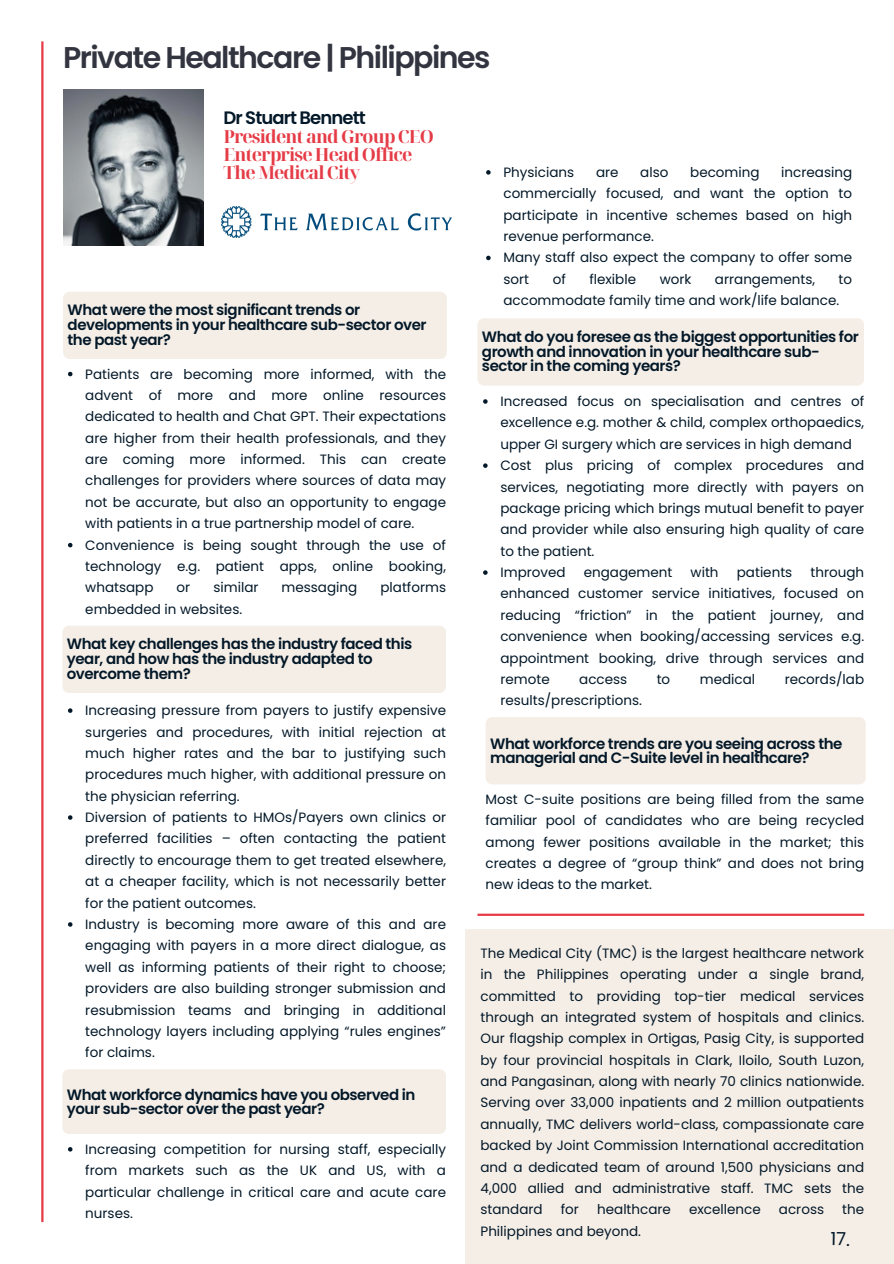
<style>
.page{position:relative;width:894px;height:1264px;background:#fff}
.page>*{position:absolute;margin:0;border:0;box-sizing:border-box;transform-origin:0 0}
.t1{font:600 30px "Poppins";letter-spacing:-.05em;color:#323440}
.t2{font:700 18px/18.3px "Noto Serif Display";letter-spacing:-.05em;color:#e53b46}
.t3{font:600 15px/14.7px "Poppins";letter-spacing:-.03em;color:#031828}
.t4{font:13.5px/21.3px "Poppins";color:#031828;text-align:justify}
.s1{font-family:"Poppins";font-weight:600;color:#031828}
</style>
<div class="page">
<hr style="left:41px;top:41px;width:2px;height:1180px;background:#e53b46">
<img style="left:63px;top:89px;width:141px;height:157px">
<div style="left:63px;top:292px;width:383px;height:67px;background:#f5eee7"></div>
<div style="left:62px;top:626px;width:384px;height:67px;background:#f5eee7"></div>
<div style="left:62px;top:1069px;width:384px;height:64px;background:#f5eee7"></div>
<div style="left:477px;top:318px;width:387px;height:67px;background:#f5eee7"></div>
<hr style="left:477px;top:913px;width:387px;height:2px;background:#e53b46">
<div style="left:465px;top:929px;width:428px;height:334px;background:#f5eee7"></div>
<svg style="left:68px;top:372px;width:4px;height:4px"></svg>
<svg style="left:68px;top:543px;width:4px;height:4px"></svg>
<svg style="left:68px;top:708px;width:4px;height:5px"></svg>
<svg style="left:68px;top:815px;width:4px;height:4px"></svg>
<svg style="left:68px;top:922px;width:4px;height:4px"></svg>
<svg style="left:483px;top:399px;width:4px;height:5px"></svg>
<svg style="left:483px;top:463px;width:4px;height:5px"></svg>
<svg style="left:483px;top:570px;width:4px;height:5px"></svg>
<svg style="left:68px;top:1147px;width:4px;height:4px"></svg>
<svg style="left:486px;top:170px;width:4px;height:5px"></svg>
<svg style="left:486px;top:256px;width:4px;height:4px"></svg>
<div style="left:486px;top:717px;width:379px;height:67px;background:#f5eee7"></div>
<img style="left:221px;top:207px;width:230px;height:30px">
<p class="t1" style="left:63px;top:37px;width:429px">Private Healthcare | Philippines</p>
<p class="t2" style="left:223px;top:107px;width:212px"><span class="s1">Dr Stuart Bennett<br></span>President and Group CEO<br>Enterprise Head Office<br>The Medical City</p>
<p class="t3" style="left:68px;top:303px;width:360px">What were the most significant trends or developments in your healthcare sub-sector over the past year?</p>
<h4 class="t4" style="left:85px;top:363px;width:362px">Patients are becoming more informed, with the advent of more and more online resources dedicated to health and Chat GPT. Their expectations are higher from their health professionals, and they are coming more informed. This can create challenges for providers where sources of data may not be accurate, but also an opportunity to engage with patients in a true partnership model of care.</h4>
<p class="t4" style="left:85px;top:534px;width:362px">Convenience is being sought through the use of technology e.g. patient apps, online booking, whatsapp</p>
<p class="t4" style="left:176px;top:577px;width:15px">or</p>
<p class="t4" style="left:213px;top:577px;width:47px">similar</p>
<p class="t4" style="left:281px;top:577px;width:77px">messaging</p>
<p class="t4" style="left:380px;top:577px;width:67px">platforms</p>
<p class="t4" style="left:85px;top:598px;width:158px">embedded in websites.</p>
<h1 class="t3" style="left:67px;top:636px;width:347px">What key challenges has the industry faced this year, and how has the industry adapted to overcome them?</h1>
<p class="t4" style="left:85px;top:699px;width:362px">Increasing pressure from payers to justify expensive surgeries and procedures, with initial rejection at much higher rates and the bar to justifying such procedures much higher, with additional pressure on the physician referring.</p>
<h4 class="t4" style="left:85px;top:806px;width:362px">Diversion of patients to HMOs/Payers own clinics or preferred facilities – often contacting the patient directly to encourage them to get treated elsewhere, at a cheaper facility, which is not necessarily better for the patient outcomes.</h4>
<p class="t4" style="left:85px;top:913px;width:362px">Industry is becoming more aware of this and are engaging with payers in a more direct dialogue, as well as informing patients of their right to choose; providers are also building stronger submission and resubmission teams and bringing in additional technology layers including applying “rules engines” for claims.</p>
<p class="t3" style="left:67px;top:1086px;width:350px">What workforce dynamics have you observed in your sub-sector over the past year?</p>
<p class="t4" style="left:85px;top:1138px;width:362px">Increasing competition for nursing staff, especially from markets such as the UK and US, with a particular challenge in critical care and acute care nurses.</p>
<h4 class="t4" style="left:503px;top:161px;width:350px;text-indent:278px">increasing commercially focused, and want the option to participate in incentive schemes based on high revenue performance.</h4>
<p class="t4" style="left:503px;top:247px;width:350px">Many staff also expect the company to offer some sort</p>
<h4 class="t4" style="left:503px;top:161px;width:72px">Physicians</h4>
<h4 class="t4" style="left:596px;top:161px;width:24px">are</h4>
<h4 class="t4" style="left:640px;top:161px;width:30px">also</h4>
<h4 class="t4" style="left:690px;top:161px;width:71px">becoming</h4>
<p class="t4" style="left:552px;top:268px;width:15px">of</p>
<p class="t4" style="left:589px;top:268px;width:48px">flexible</p>
<p class="t4" style="left:659px;top:268px;width:33px">work</p>
<p class="t4" style="left:714px;top:268px;width:102px">arrangements,</p>
<p class="t4" style="left:503px;top:268px;width:350px;text-indent:335px">to accommodate family time and work/life balance.</p>
<h2 class="t3" style="left:482px;top:329px;width:378px">What do you foresee as the biggest opportunities for growth and innovation in your healthcare sub&shy;sector in the coming years?</h2>
<p class="t4" style="left:500px;top:390px;width:365px">Increased focus on specialisation and centres of excellence e.g. mother &amp; child, complex orthopaedics, upper GI surgery which are services in high demand</p>
<p class="t4" style="left:500px;top:455px;width:365px">Cost plus pricing of complex procedures and services, negotiating more directly with payers on package pricing which brings mutual benefit to payer and provider while also ensuring high quality of care to the patient.</p>
<h4 class="t4" style="left:500px;top:561px;width:67px">Improved</h4>
<h4 class="t4" style="left:583px;top:561px;width:90px">engagement</h4>
<h4 class="t4" style="left:690px;top:561px;width:29px">with</h4>
<h4 class="t4" style="left:736px;top:561px;width:57px">patients</h4>
<h4 class="t4" style="left:500px;top:561px;width:365px;text-indent:310px">through enhanced customer service initiatives, focused on reducing “friction” in the patient journey, and convenience when booking/accessing services e.g. appointment booking, drive through services and remote</h4>
<h4 class="t4" style="left:579px;top:668px;width:49px">access</h4>
<h4 class="t4" style="left:656px;top:668px;width:15px">to</h4>
<h4 class="t4" style="left:699px;top:668px;width:57px">medical</h4>
<h4 class="t4" style="left:784px;top:668px;width:81px">records/lab</h4>
<h4 class="t4" style="left:500px;top:690px;width:143px">results/prescriptions.</h4>
<p class="t3" style="left:490px;top:736px;width:354px">What workforce trends are you seeing across the managerial and C-Suite level in healthcare?</p>
<p class="t4" style="left:485px;top:788px;width:380px">Most C-suite positions are being filled from the same familiar pool of candidates who are being recycled among fewer positions available in the market; this creates a degree of “group think” and does not bring new ideas to the market.</p>
<p class="t4" style="left:480px;top:942px;width:385px">The Medical City (TMC) is the largest healthcare network in the Philippines operating under a single brand, committed to providing top-tier medical services through an integrated system of hospitals and clinics.<br>Our flagship complex in Ortigas, Pasig City, is supported by four provincial hospitals in Clark, Iloilo, South Luzon, and Pangasinan, along with nearly 70 clinics nationwide.<br>Serving over 33,000 inpatients and 2 million outpatients annually, TMC delivers world-class, compassionate care backed by Joint Commission International accreditation and a dedicated team of around 1,500 physicians and 4,000 allied and administrative staff. TMC sets the standard</p>
<p class="t4" style="left:560px;top:1198px;width:20px">for</p>
<p class="t4" style="left:597px;top:1198px;width:75px">healthcare</p>
<p class="t4" style="left:689px;top:1198px;width:73px">excellence</p>
<p class="t4" style="left:778px;top:1198px;width:47px">across</p>
<p class="t4" style="left:842px;top:1198px;width:23px">the</p>
<p class="t4" style="left:480px;top:1220px;width:162px">Philippines and beyond.</p>
</div>
